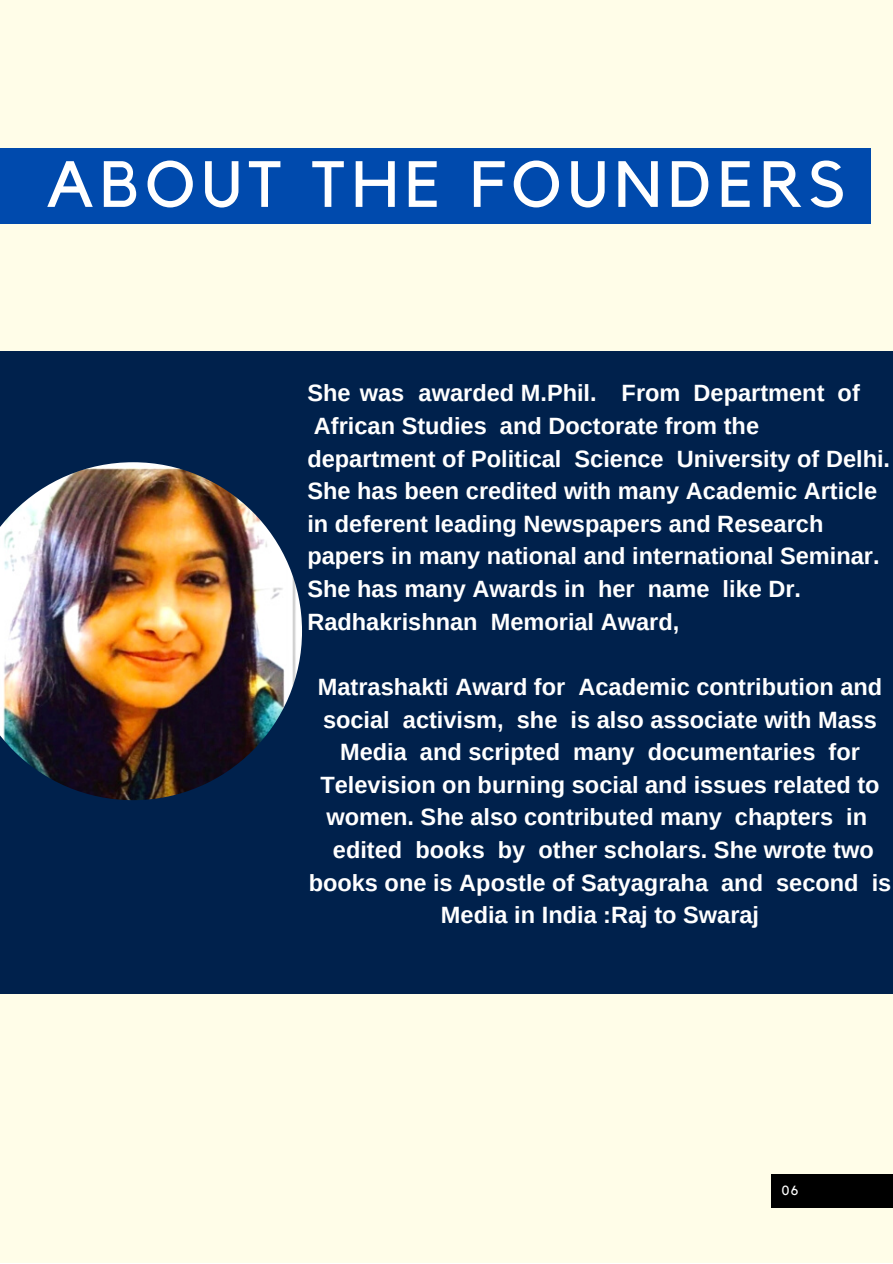
<style>
.page{position:relative;width:893px;height:1264px;background:#fff}
.page>*{position:absolute;margin:0;border:0;box-sizing:border-box;transform-origin:0 0}
.t1{font:64.5px "Kollektif";letter-spacing:.1em;color:#fff}
.t2{font:700 23.55px/32.5px "Arimo";color:#fff}
.t3{font:13.2px "Kollektif";color:#fff}
</style>
<div class="page">
<div style="left:0;top:0;width:892px;height:1262px;background:#fffde8"></div>
<div style="left:0;top:149px;width:870px;height:74px;background:#004aad"></div>
<div style="left:771px;top:1174px;width:121px;height:33px;background:#000"></div>
<div style="left:0;top:351px;width:892px;height:642px;background:#00214c"></div>
<img style="left:0;top:462px;width:302px;height:338px">
<h1 class="t1" style="left:47px;top:155px;width:801px">ABOUT THE FOUNDERS</h1>
<p class="t2" style="left:307px;top:377px;width:584px">She was awarded M.Phil. From Department of African Studies and Doctorate from the<br>department of Political Science University of Delhi.<br>She has been credited with many Academic Article in deferent leading Newspapers and Research papers in many national and international Seminar.<br>She has many Awards in her name like Dr.<br>Radhakrishnan Memorial Award,</p>
<p class="t2" style="left:309px;top:670px;width:584px;text-align:center">Matrashakti Award for Academic contribution and social activism, she is also associate with Mass Media and scripted many documentaries for Television on burning social and issues related to women. She also contributed many chapters in edited books by other scholars. She wrote two books one is Apostle of Satyagraha and second is Media in India :Raj to Swaraj</p>
<p class="t3" style="left:781px;top:1184px;width:18px">06</p>
</div>
